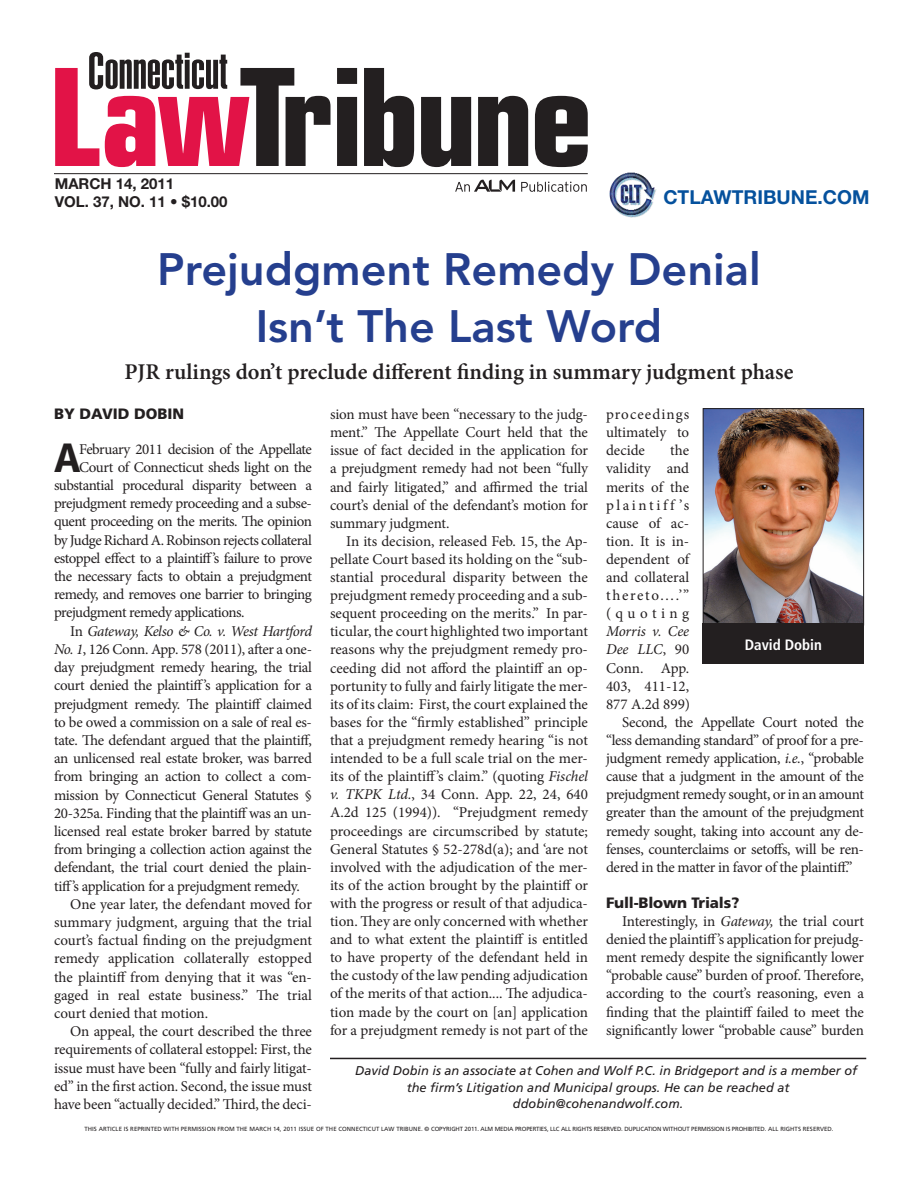
<style>
.page{position:relative;width:918px;height:1188px;background:#fff}
.page>*{position:absolute;margin:0;border:0;box-sizing:border-box;transform-origin:0 0}
.Head_bus{font:800 45px/57px "Avenir LT Std";color:#253f8e;text-align:center}
.DROPCAP_1st_Paragrap{font:900 condensed 40.8px "Frutiger LT Std";color:#231f20}
.DECK_inside{font:600 22.5px "Minion Pro";color:#231f20}
.t1{font:700 19.2px "Helvetica Neue LT Std";color:#05519d}
.TEXT_Body_text{font:15px/18.1px "Minion Pro";letter-spacing:-.01em;color:#231f20;text-align:justify}
.DROPCAP_1st_Paragrap-2{font:15px "Minion Pro";letter-spacing:-.03em;color:#231f20}
.t2{font:700 15px "Helvetica Neue LT Std";color:#231f20}
.SUBHEAD_Callout{font:900 15px "Frutiger LT Std";letter-spacing:-.01em;color:#231f20}
.BYLINE_Byline{font:900 15px "Frutiger LT Std";color:#231f20}
.TEASER_What_s_Online{font:700 condensed 15px "Frutiger LT Std";color:#fff}
.BIO_author_bio{font:italic 12.75px "Frutiger LT Std";color:#231f20}
.t3{font:6px "Frutiger LT Std";letter-spacing:-.01em;color:#231f20}
.s1{font-style:italic}
</style>
<div class="page">
<svg style="left:337px;top:68px;width:20px;height:98px;background:#403d3e"></svg>
<svg style="left:364px;top:68px;width:50px;height:99px"></svg>
<svg style="left:421px;top:97px;width:50px;height:70px"></svg>
<svg style="left:478px;top:96px;width:50px;height:70px"></svg>
<svg style="left:535px;top:96px;width:53px;height:71px"></svg>
<svg style="left:55px;top:52px;width:276px;height:115px"></svg>
<hr style="left:54px;top:173px;width:534px;height:1px;background:#231f20">
<svg style="left:521px;top:182px;width:66px;height:10px"></svg>
<svg style="left:455px;top:180px;width:60px;height:12px"></svg>
<img style="left:609px;top:172px;width:48px;height:46px">
<img style="left:705px;top:410px;width:157px;height:213px">
<div style="left:703px;top:408px;width:161px;height:217px;border:1px solid #231f20"></div>
<div style="left:703px;top:624px;width:161px;height:40px;background:#231f20"></div>
<hr style="left:330px;top:1058px;width:536px;height:1px;background:#231f20">
<p class="t2" style="left:55px;top:175px;width:121px">MARCH 14, 2011</p>
<p class="t2" style="left:55px;top:193px;width:174px">VOL. 37, NO. 11 • $10.00</p>
<p class="t1" style="left:663px;top:185px;width:207px">CTLAWTRIBUNE.COM</p>
<p class="Head_bus" style="left:157px;top:241px;width:605px">Prejudgment Remedy Denial<br>Isn’t The Last Word</p>
<p class="DECK_inside" style="left:124px;top:356px;width:671px">PJR rulings don’t preclude different finding in summary judgment phase</p>
<p class="BYLINE_Byline" style="left:54px;top:405px;width:132px">BY DAVID DOBIN</p>
<p class="DROPCAP_1st_Paragrap" style="left:54px;top:433px;width:28px">A</p>
<p class="DROPCAP_1st_Paragrap-2" style="left:79px;top:439px;width:234px">February 2011 decision of the Appellate</p>
<p class="TEXT_Body_text" style="left:330px;top:405px;width:260px">sion must have been “necessary to the judg&shy;ment.” The Appellate Court held that the issue of fact decided in the application for a prejudgment remedy had not been “fully and fairly litigated,” and affirmed the trial court’s denial of the defendant’s motion for summary judgment.</p>
<p class="TEXT_Body_text" style="left:330px;top:532px;width:260px;text-indent:16px">In its decision, released Feb. 15, the Ap&shy;pellate Court based its holding on the “sub&shy;stantial procedural disparity between the prejudgment remedy proceeding and a sub&shy;sequent proceeding on the merits.” In par&shy;ticular, the court highlighted two important reasons why the prejudgment remedy pro&shy;ceeding did not afford the plaintiff an op&shy;portunity to fully and fairly litigate the mer&shy;its of its claim: First, the court explained the bases for the “firmly established” principle that a prejudgment remedy hearing “is not intended to be a full scale trial on the mer&shy;its of the plaintiff’s claim.” (quoting <span class="s1">Fischel v. TKPK Ltd.</span>, 34 Conn. App. 22, 24, 640<br>A.2d 125 (1994)). “Prejudgment remedy proceedings are circumscribed by statute; General Statutes § 52-278d(a); and ‘are not involved with the adjudication of the mer&shy;its of the action brought by the plaintiff or with the progress or result of that adjudica&shy;tion. They are only concerned with whether and to what extent the plaintiff is entitled to have property of the defendant held in the custody of the law pending adjudication of the merits of that action.... The adjudica&shy;tion made by the court on [an] application for a prejudgment remedy is not part of the</p>
<p class="TEXT_Body_text" style="left:606px;top:405px;width:85px">proceedings ultimately to decide</p>
<p class="TEXT_Body_text" style="left:606px;top:442px;width:86px;text-indent:64px">the validity and merits of the plaintiff ’s cause of ac&shy;tion. It is in&shy;dependent of and collateral thereto....’” (quoting <span class="s1">Morris v. Cee Dee LLC</span>, 90<br>Conn. App.<br>403, 411-12, 877 A.2d 899)</p>
<p class="TEXT_Body_text" style="left:606px;top:713px;width:260px;text-indent:16px">Second, the Appellate Court noted the “less demanding standard” of proof for a pre&shy;judgment remedy application, <span class="s1">i.e.</span>, “probable cause that a judgment in the amount of the prejudgment remedy sought, or in an amount greater than the amount of the prejudgment remedy sought, taking into account any de&shy;fenses, counterclaims or setoffs, will be ren&shy;dered in the matter in favor of the plaintiff.”</p>
<p class="SUBHEAD_Callout" style="left:606px;top:894px;width:135px">Full-Blown Trials?</p>
<p class="TEXT_Body_text" style="left:606px;top:912px;width:260px;text-indent:16px">Interestingly, in <span class="s1">Gateway,</span> the trial court denied the plaintiff’s application for prejudg&shy;ment remedy despite the significantly lower “probable cause” burden of proof. Therefore, according to the court’s reasoning, even a finding that the plaintiff failed to meet the significantly lower “probable cause” burden</p>
<p class="DROPCAP_1st_Paragrap-2" style="left:79px;top:457px;width:234px">Court of Connecticut sheds light on the</p>
<p class="DROPCAP_1st_Paragrap-2" style="left:54px;top:475px;width:259px">substantial procedural disparity between a</p>
<p class="DROPCAP_1st_Paragrap-2" style="left:54px;top:493px;width:260px">prejudgment remedy proceeding and a subse-</p>
<p class="DROPCAP_1st_Paragrap-2" style="left:54px;top:512px;width:260px">quent proceeding on the merits. The opinion</p>
<p class="DROPCAP_1st_Paragrap-2" style="left:54px;top:530px;width:259px">by Judge Richard A. Robinson rejects collateral</p>
<p class="DROPCAP_1st_Paragrap-2" style="left:54px;top:548px;width:260px">estoppel effect to a plaintiff’s failure to prove</p>
<p class="DROPCAP_1st_Paragrap-2" style="left:54px;top:566px;width:260px">the necessary facts to obtain a prejudgment</p>
<p class="DROPCAP_1st_Paragrap-2" style="left:54px;top:584px;width:259px">remedy, and removes one barrier to bringing</p>
<p class="DROPCAP_1st_Paragrap-2" style="left:54px;top:603px;width:192px">prejudgment remedy applications.</p>
<p class="TEXT_Body_text" style="left:54px;top:622px;width:260px;text-indent:16px">In <span class="s1">Gateway, Kelso &amp; Co. v. West Hartford No. 1</span>, 126 Conn. App. 578 (2011), after a one&shy;day prejudgment remedy hearing, the trial court denied the plaintiff’s application for a prejudgment remedy. The plaintiff claimed to be owed a commission on a sale of real es&shy;tate. The defendant argued that the plaintiff, an unlicensed real estate broker, was barred from bringing an action to collect a com&shy;mission by Connecticut General Statutes § 20-325a. Finding that the plaintiff was an un&shy;licensed real estate broker barred by statute from bringing a collection action against the defendant, the trial court denied the plain&shy;tiff’s application for a prejudgment remedy.</p>
<p class="TEXT_Body_text" style="left:54px;top:895px;width:260px;text-indent:16px">One year later, the defendant moved for summary judgment, arguing that the trial court’s factual finding on the prejudgment remedy application collaterally estopped the plaintiff from denying that it was “en&shy;gaged in real estate business.” The trial court denied that motion.</p>
<p class="TEXT_Body_text" style="left:54px;top:1022px;width:260px;text-indent:16px">On appeal, the court described the three requirements of collateral estoppel: First, the issue must have been “fully and fairly litigat&shy;ed” in the first action. Second, the issue must have been “actually decided.” Third, the deci-</p>
<p class="TEASER_What_s_Online" style="left:745px;top:635px;width:79px">David Dobin</p>
<p class="BIO_author_bio" style="left:355px;top:1064px;width:503px">David Dobin is an associate at Cohen and Wolf P.C. in Bridgeport and is a member of</p>
<p class="BIO_author_bio" style="left:407px;top:1080px;width:384px">the firm’s Litigation and Municipal groups. He can be reached at</p>
<p class="BIO_author_bio" style="left:513px;top:1097px;width:172px">ddobin@cohenandwolf.com.</p>
<p class="t3" style="left:84px;top:1125px;width:751px">THIS ARTICLE IS REPRINTED WITH PERMISSION FROM THE MARCH 14, 2011 ISSUE OF THE CONNECTICUT LAW TRIBUNE. © COPYRIGHT 2011. ALM MEDIA PROPERTIES, LLC ALL RIGHTS RESERVED. DUPLICATION WITHOUT PERMISSION IS PROHIBITED. ALL RIGHTS RESERVED.</p>
</div>
